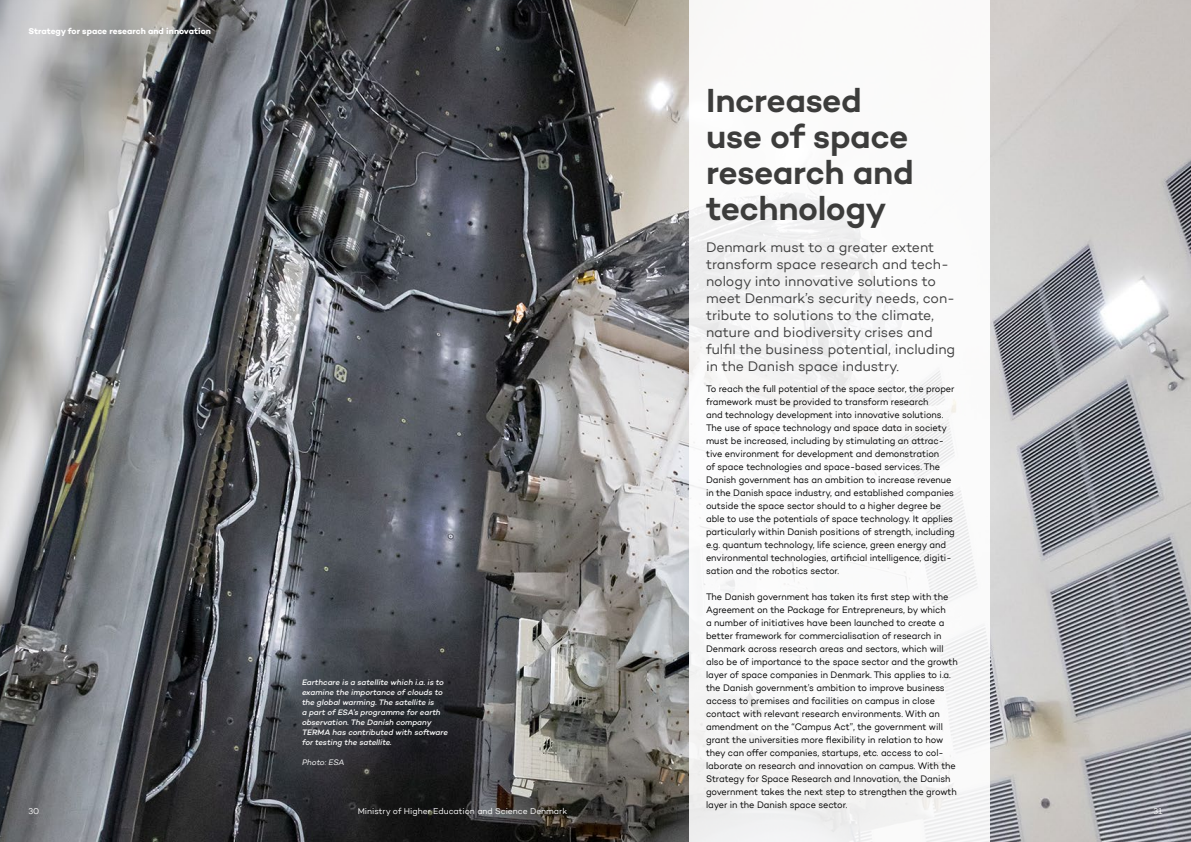
<style>
.page{position:relative;width:1191px;height:842px;background:#fff}
.page>*{position:absolute;margin:0;border:0;box-sizing:border-box;transform-origin:0 0}
.Overskrift_dold{font:600 34px/36px "Campton";letter-spacing:-.015em;color:#3c3c3b}
.Overskrift_1{font:600 34px "Campton";letter-spacing:-.015em;color:#3c3c3b}
.Underrubrik{font:14px/17px "Campton";letter-spacing:-.005em;color:#404040}
.Brød{font:9.5px/13px "Campton";letter-spacing:-.005em;color:#000;scale:.96 1}
.t1{font:8.5px "Campton";color:#fff}
.t2{font:700 8.5px "Campton";color:#fff}
.Billedtekst_hvid{font:italic 500 8px/10px "Campton";letter-spacing:-.005em;color:#fff}
.Billedtekst_hvid-2{font:italic 8px "Campton";letter-spacing:-.015em;color:#fff}
</style>
<div class="page">
<img style="left:0;top:0;width:1191px;height:842px">
<div style="left:689px;top:0;width:300px;height:842px;background:#fff"></div>
<p class="t2" style="left:28px;top:25px;width:184px">Strategy for space research and innovation</p>
<p class="Billedtekst_hvid" style="left:302px;top:677px;width:147px">Earthcare is a satellite which i.a. is to examine the importance of clouds to the global warming. The satellite is<br>a part of ESA’s programme for earth observation. The Danish company TERMA has contributed with software for testing the satellite.</p>
<p class="Billedtekst_hvid-2" style="left:302px;top:757px;width:44px">Photo: ESA</p>
<p class="t1" style="left:28px;top:805px;width:12px">30</p>
<p class="t1" style="left:358px;top:805px;width:211px">Ministry of Higher Education and Science Denmark</p>
<p class="Overskrift_dold" style="left:706px;top:82px;width:209px">Increased use of space research and technology</p>
<p class="Underrubrik" style="left:706px;top:239px;width:251px">Denmark must to a greater extent transform space research and tech&shy;nology into innovative solutions to meet Denmark’s security needs, con&shy;tribute to solutions to the climate, nature and biodiversity crises and fulfil the business potential, including in the Danish space industry.</p>
<p class="Brød" style="left:706px;top:382px;width:261px">To reach the full potential of the space sector, the proper framework must be provided to transform research<br>and technology development into innovative solutions.<br>The use of space technology and space data in society must be increased, including by stimulating an attrac&shy;tive environment for development and demonstration<br>of space technologies and space-based services. The Danish government has an ambition to increase revenue in the Danish space industry, and established companies outside the space sector should to a higher degree be able to use the potentials of space technology. It applies particularly within Danish positions of strength, including e.g. quantum technology, life science, green energy and environmental technologies, artificial intelligence, digiti&shy;sation and the robotics sector.</p>
<p class="Brød" style="left:706px;top:590px;width:264px">The Danish government has taken its first step with the Agreement on the Package for Entrepreneurs, by which<br>a number of initiatives have been launched to create a better framework for commercialisation of research in Denmark across research areas and sectors, which will also be of importance to the space sector and the growth layer of space companies in Denmark. This applies to i.a. the Danish government’s ambition to improve business access to premises and facilities on campus in close contact with relevant research environments. With an amendment on the “Campus Act”, the government will grant the universities more flexibility in relation to how they can offer companies, startups, etc. access to col&shy;laborate on research and innovation on campus. With the Strategy for Space Research and Innovation, the Danish government takes the next step to strengthen the growth layer in the Danish space sector.</p>
<p class="Overskrift_1" style="left:696px;top:591px;width:398px">research and technology</p>
<p class="t1" style="left:1153px;top:805px;width:11px">31</p>
</div>
